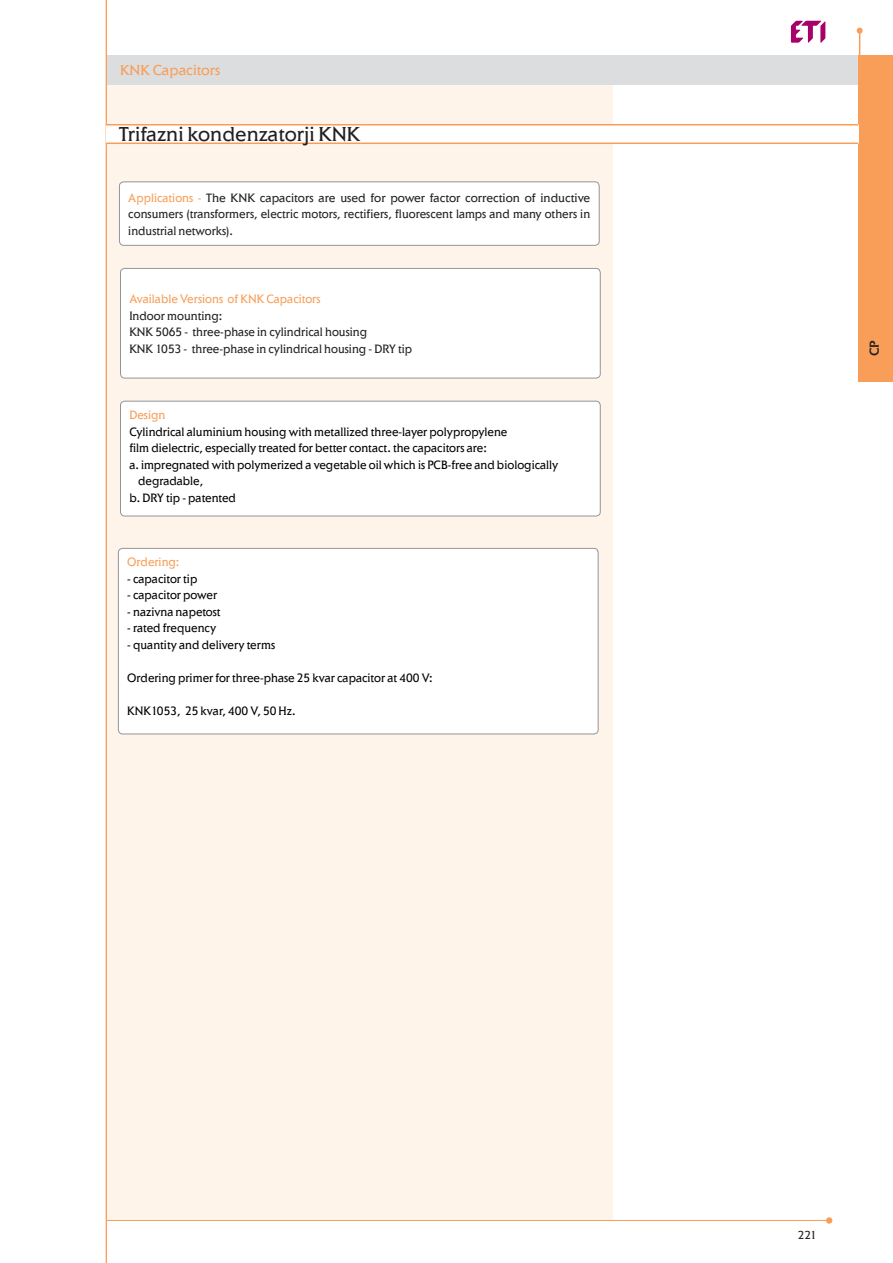
<style>
.page{position:relative;width:893px;height:1263px;background:#fff}
.page>*{position:absolute;margin:0;border:0;box-sizing:border-box;transform-origin:0 0}
.naslov{font:21px "Elan Itc TEE";color:#231f20}
.pomarancz_naglowek{font:15px "Elan Itc TEE";color:#f89e58}
.t1{font:500 13.5px "Elan SC Itc TEE";color:#231f20}
.zastosowanie{font:12.6px "Elan Itc TEE";color:#000;scale:.95 1}
.zastosowanie-2{font:12.6px/16.5px "Elan Itc TEE";color:#231f20;text-align:justify;scale:.95 1}
.zastosowanie-3{font:12.6px "Elan Itc TEE";color:#f89e58;scale:.95 1}
.t2{font:12px "Elan Itc TEE";color:#231f20}
.s1{color:#f89e58}
</style>
<div class="page">
<svg style="left:791px;top:21px;width:34px;height:22px"></svg>
<div style="left:106px;top:55px;width:754px;height:30px;background:#dcdddf"></div>
<div style="left:106px;top:85px;width:506px;height:1135px;background:#fef4ea"></div>
<div style="left:826px;top:1217px;width:6px;height:7px;background:#f89e58;border-radius:50%"></div>
<div style="left:859px;top:55px;width:34px;height:327px;background:#f89e58"></div>
<svg style="left:857px;top:28px;width:6px;height:27px"></svg>
<hr style="left:106px;top:1220px;width:721px;height:1px;background:#f89e58">
<hr style="left:106px;top:0;width:1px;height:1263px;background:#f89e58">
<div style="left:119px;top:182px;width:480px;height:63px;background:#fff;border-radius:4px"></div>
<div style="left:119px;top:181px;width:481px;height:65px;border:1px solid #939598;border-radius:4px"></div>
<div style="left:120px;top:401px;width:480px;height:115px;background:#fff;border-radius:4px"></div>
<div style="left:120px;top:401px;width:481px;height:115px;border:1px solid #939598;border-radius:4px"></div>
<div style="left:120px;top:268px;width:480px;height:110px;background:#fff;border-radius:4px"></div>
<div style="left:120px;top:268px;width:481px;height:110px;border:1px solid #939598;border-radius:4px"></div>
<div style="left:118px;top:548px;width:480px;height:186px;background:#fff;border-radius:4px"></div>
<div style="left:118px;top:548px;width:480px;height:186px;border:1px solid #939598;border-radius:4px"></div>
<div style="left:106px;top:125px;width:752px;height:19px;background:#fff"></div>
<hr style="left:106px;top:124px;width:752px;height:1px;background:#f89e58">
<hr style="left:106px;top:143px;width:752px;height:1px;background:#f89e58">
<p class="pomarancz_naglowek" style="left:120px;top:61px;width:102px">KNK Capacitors</p>
<p class="naslov" style="left:119px;top:121px;width:243px">Trifazni kondenzatorji KNK</p>
<p class="zastosowanie-2" style="left:128px;top:189px;width:488px"><span class="s1">Applications -</span> The KNK capacitors are used for power factor correction of inductive consumers (transformers, electric motors, rectifiers, fluorescent lamps and many others in industrial networks).</p>
<p class="zastosowanie-3" style="left:129px;top:291px;width:203px">Available Versions of KNK Capacitors</p>
<p class="zastosowanie-2" style="left:129px;top:307px;width:99px">Indoor mounting:</p>
<p class="zastosowanie-2" style="left:129px;top:323px;width:252px">KNK 5065 - three-phase in cylindrical housing</p>
<p class="zastosowanie-2" style="left:129px;top:340px;width:299px">KNK 1053 - three-phase in cylindrical housing - DRY tip</p>
<p class="zastosowanie-3" style="left:129px;top:407px;width:39px">Design</p>
<p class="zastosowanie" style="left:129px;top:424px;width:399px">Cylindrical aluminium housing with metallized three-layer polypropylene</p>
<p class="zastosowanie" style="left:129px;top:440px;width:378px">film dielectric, especially treated for better contact. the capacitors are:</p>
<p class="zastosowanie" style="left:129px;top:457px;width:453px">a. impregnated with polymerized a vegetable oil which is PCB-free and biologically</p>
<p class="zastosowanie" style="left:138px;top:473px;width:70px">degradable,</p>
<p class="zastosowanie" style="left:129px;top:490px;width:114px">b. DRY tip - patented</p>
<p class="zastosowanie-3" style="left:127px;top:555px;width:56px">Ordering:</p>
<p class="zastosowanie" style="left:127px;top:571px;width:75px">- capacitor tip</p>
<p class="zastosowanie" style="left:127px;top:588px;width:96px">- capacitor power</p>
<p class="zastosowanie" style="left:127px;top:604px;width:100px">- nazivna napetost</p>
<p class="zastosowanie" style="left:127px;top:621px;width:95px">- rated frequency</p>
<p class="zastosowanie" style="left:127px;top:637px;width:157px">- quantity and delivery terms</p>
<p class="zastosowanie" style="left:127px;top:670px;width:323px">Ordering primer for three-phase 25 kvar capacitor at 400 V:</p>
<p class="zastosowanie" style="left:127px;top:703px;width:179px">KNK1053, 25 kvar, 400 V, 50 Hz.</p>
<p class="t1" style="left:866px;top:356px;width:17px;rotate:-90deg">CP</p>
<p class="t2" style="left:798px;top:1228px;width:21px">221</p>
</div>
